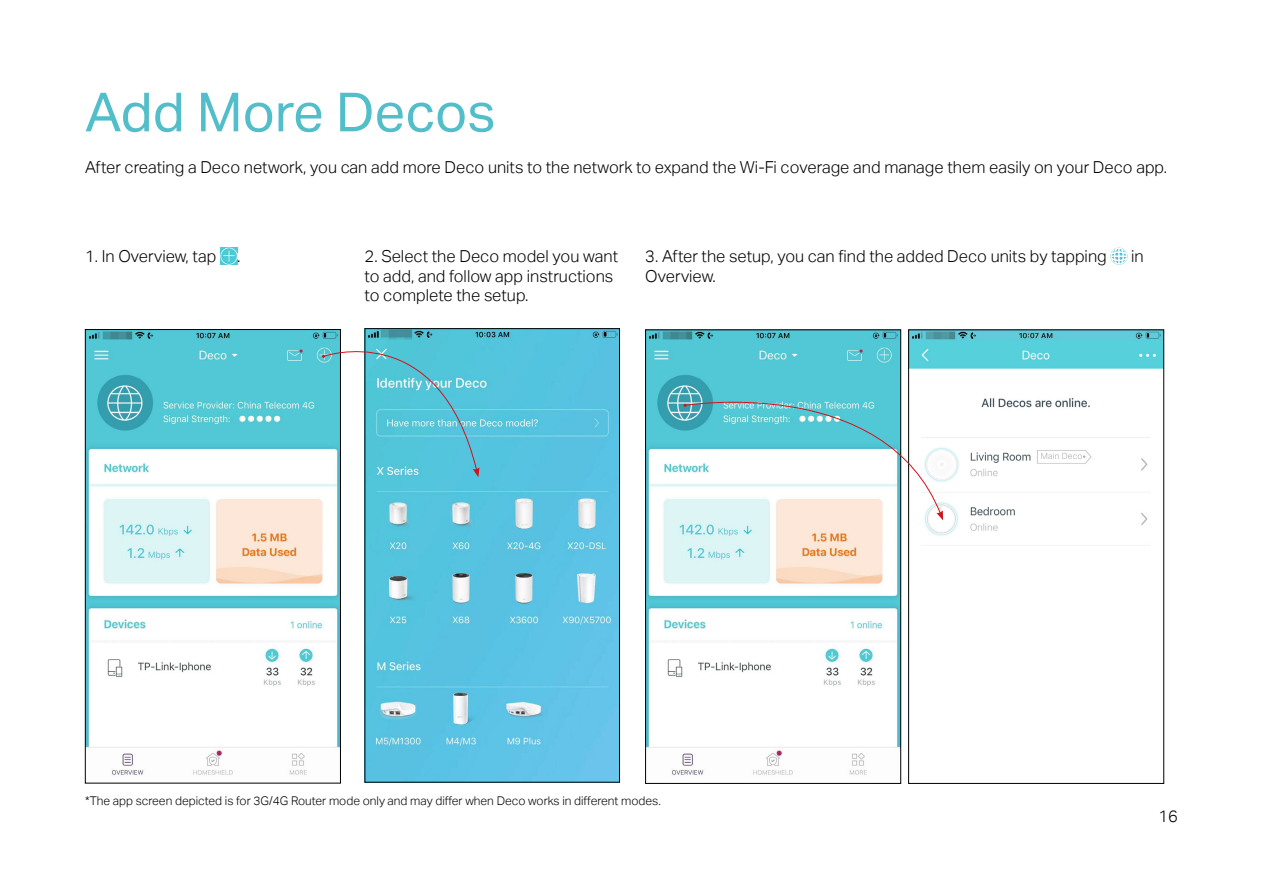
<style>
.page{position:relative;width:1263px;height:893px;background:#fff}
.page>*{position:absolute;margin:0;border:0;box-sizing:border-box;transform-origin:0 0}
.标题一{font:54px "TP Link Aktiv Regular";color:#51beca}
.正文{font:16.5px/19.8px "TP Link Aktiv Light";color:#000}
.Note{font:12px "TP Link Aktiv Light";color:#000}
</style>
<div class="page">
<img style="left:220px;top:248px;width:17px;height:17px">
<img style="left:87px;top:331px;width:252px;height:446px">
<div style="left:85px;top:329px;width:256px;height:454px;border:1px solid #000"></div>
<svg style="left:1111px;top:248px;width:16px;height:16px"></svg>
<img style="left:647px;top:332px;width:252px;height:445px">
<div style="left:645px;top:330px;width:256px;height:454px;border:1px solid #000"></div>
<img style="left:910px;top:332px;width:252px;height:214px">
<div style="left:908px;top:330px;width:256px;height:454px;border:1px solid #000"></div>
<img style="left:367px;top:330px;width:251px;height:450px">
<svg style="left:322px;top:328px;width:157px;height:149px"></svg>
<svg style="left:684px;top:373px;width:259px;height:147px"></svg>
<p class="标题一" style="left:85px;top:81px;width:412px">Add More Decos</p>
<p class="正文" style="left:85px;top:157px;width:1084px">After creating a Deco network, you can add more Deco units to the network to expand the Wi-Fi coverage and manage them easily on your Deco app.</p>
<p class="正文" style="left:85px;top:246px;width:133px">1. In Overview, tap</p>
<p class="正文" style="left:237px;top:246px;width:5px">.</p>
<p class="正文" style="left:365px;top:246px;width:255px">2. Select the Deco model you want to add, and follow app instructions to complete the setup.</p>
<p class="正文" style="left:645px;top:246px;width:463px">3. After the setup, you can find the added Deco units by tapping</p>
<p class="正文" style="left:1131px;top:246px;width:14px">in</p>
<p class="正文" style="left:645px;top:267px;width:72px">Overview.</p>
<p class="Note" style="left:85px;top:794px;width:577px">*The app screen depicted is for 3G/4G Router mode only and may differ when Deco works in different modes.</p>
<p class="正文" style="left:1158px;top:806px;width:21px">16</p>
</div>
